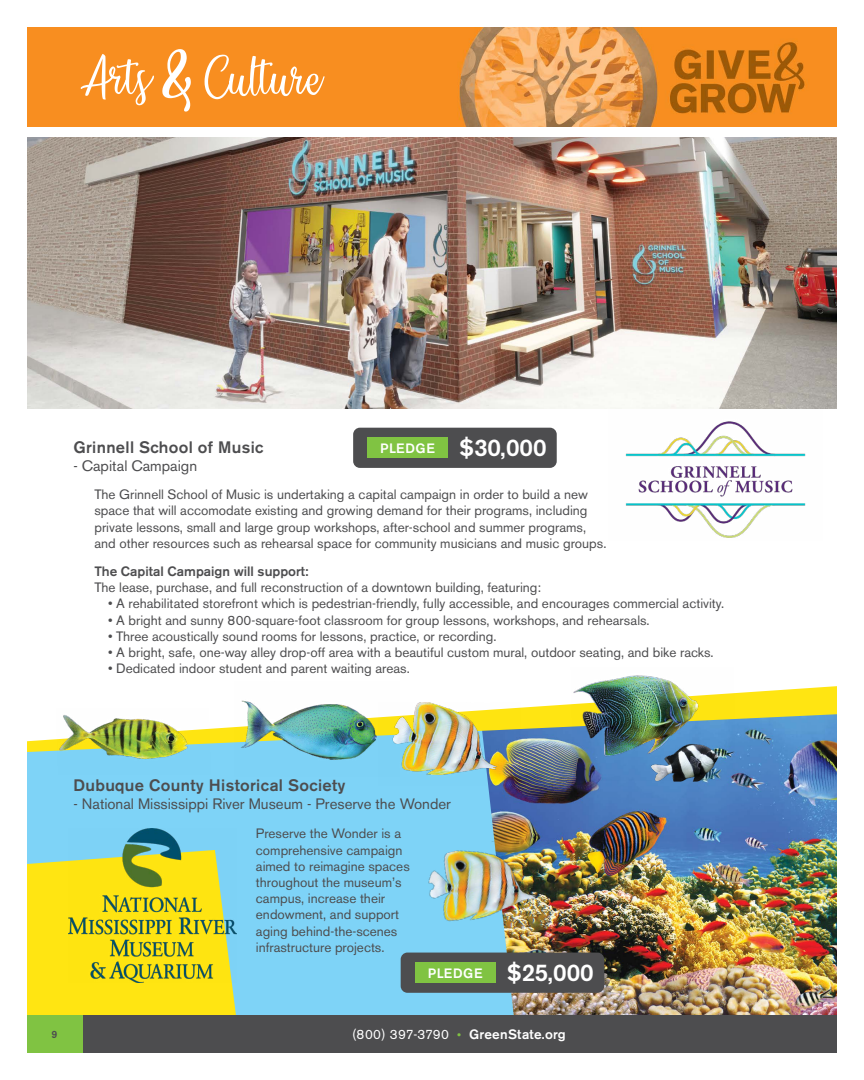
<style>
.page{position:relative;width:864px;height:1080px;background:#fff}
.page>*{position:absolute;margin:0;border:0;box-sizing:border-box;transform-origin:0 0}
.t1{font:500 24px "Akzidenz Grotesk BE";color:#fff}
.t2{font:500 16.5px "Akzidenz Grotesk BE";letter-spacing:.02em;color:#4d4d4f}
.t3{font:15px "Akzidenz Grotesk BE";color:#4d4d4f}
.t4{font:13.5px/16.2px "Akzidenz Grotesk BE";color:#4d4d4f}
.t5{font:500 13.5px "Akzidenz Grotesk BE";color:#4d4d4f}
.t6{font:500 13.5px "Akzidenz Grotesk BE";letter-spacing:.02em;color:#fff}
.t7{font:500 10.5px "Akzidenz Grotesk BE";color:#4d4d4f}
.s1{font-size:13.5px}
.s2{font-weight:400}
.s3{font-weight:400;font-size:12px;color:#80c342}
</style>
<div class="page">
<div style="left:27px;top:752px;width:454px;height:263px;background:#7ed3f7"></div>
<div style="left:27px;top:850px;width:210px;height:165px;background:#ffe512"></div>
<img style="left:481px;top:752px;width:356px;height:263px">
<svg style="left:27px;top:686px;width:810px;height:66px"></svg>
<img style="left:27px;top:137px;width:810px;height:272px">
<div style="left:27px;top:1015px;width:810px;height:38px;background:#4d4d4f"></div>
<div style="left:27px;top:1015px;width:55px;height:38px;background:#80c342"></div>
<img style="left:27px;top:27px;width:810px;height:100px">
<svg style="left:81px;top:49px;width:244px;height:63px;background:#f9a145"></svg>
<img style="left:378px;top:702px;width:142px;height:83px">
<img style="left:234px;top:686px;width:165px;height:91px">
<img style="left:55px;top:707px;width:157px;height:69px">
<img style="left:570px;top:675px;width:165px;height:107px">
<img style="left:68px;top:828px;width:168px;height:154px">
<img style="left:407px;top:828px;width:158px;height:115px">
<img style="left:608px;top:407px;width:214px;height:131px">
<div style="left:353px;top:428px;width:204px;height:40px;background:#4d4d4f;border-radius:7px"></div>
<div style="left:367px;top:437px;width:81px;height:21px;background:#80c342"></div>
<div style="left:401px;top:953px;width:203px;height:40px;background:#4d4d4f;border-radius:7px"></div>
<div style="left:415px;top:962px;width:80px;height:21px;background:#80c342"></div>
<h1 class="t1" style="left:380px;top:433px;width:168px"><span class="s1">PLEDGE</span> $30,000</h1>
<p class="t2" style="left:73px;top:437px;width:192px">Grinnell School of Music</p>
<p class="t3" style="left:73px;top:456px;width:125px">- Capital Campaign</p>
<p class="t4" style="left:94px;top:486px;width:513px">The Grinnell School of Music is undertaking a capital campaign in order to build a new space that will accomodate existing and growing demand for their programs, including private lessons, small and large group workshops, after-school and summer programs, and other resources such as rehearsal space for community musicians and music groups.</p>
<p class="t5" style="left:94px;top:563px;width:216px">The Capital Campaign will support:</p>
<p class="t4" style="left:94px;top:579px;width:448px">The lease, purchase, and full reconstruction of a downtown building, featuring:</p>
<p class="t4" style="left:108px;top:596px;width:618px">• A rehabilitated storefront which is pedestrian-friendly, fully accessible, and encourages commercial activity.</p>
<p class="t4" style="left:108px;top:612px;width:543px">• A bright and sunny 800-square-foot classroom for group lessons, workshops, and rehearsals.</p>
<p class="t4" style="left:108px;top:628px;width:390px">• Three acoustically sound rooms for lessons, practice, or recording.</p>
<p class="t4" style="left:108px;top:644px;width:607px">• A bright, safe, one-way alley drop-off area with a beautiful custom mural, outdoor seating, and bike racks.</p>
<p class="t4" style="left:108px;top:660px;width:303px">• Dedicated indoor student and parent waiting areas.</p>
<p class="t2" style="left:73px;top:775px;width:274px">Dubuque County Historical Society</p>
<p class="t3" style="left:73px;top:795px;width:379px">- National Mississippi River Museum - Preserve the Wonder</p>
<p class="t4" style="left:256px;top:826px;width:155px">Preserve the Wonder is a comprehensive campaign aimed to reimagine spaces throughout the museum’s campus, increase their endowment, and support aging behind-the-scenes infrastructure projects.</p>
<h1 class="t1" style="left:428px;top:958px;width:168px"><span class="s1">PLEDGE</span> $25,000</h1>
<p class="t7" style="left:52px;top:1027px;width:7px">9</p>
<p class="t6" style="left:352px;top:1026px;width:215px"><span class="s2">(800) 397-3790</span> <span class="s3">•</span> GreenState.org</p>
</div>
